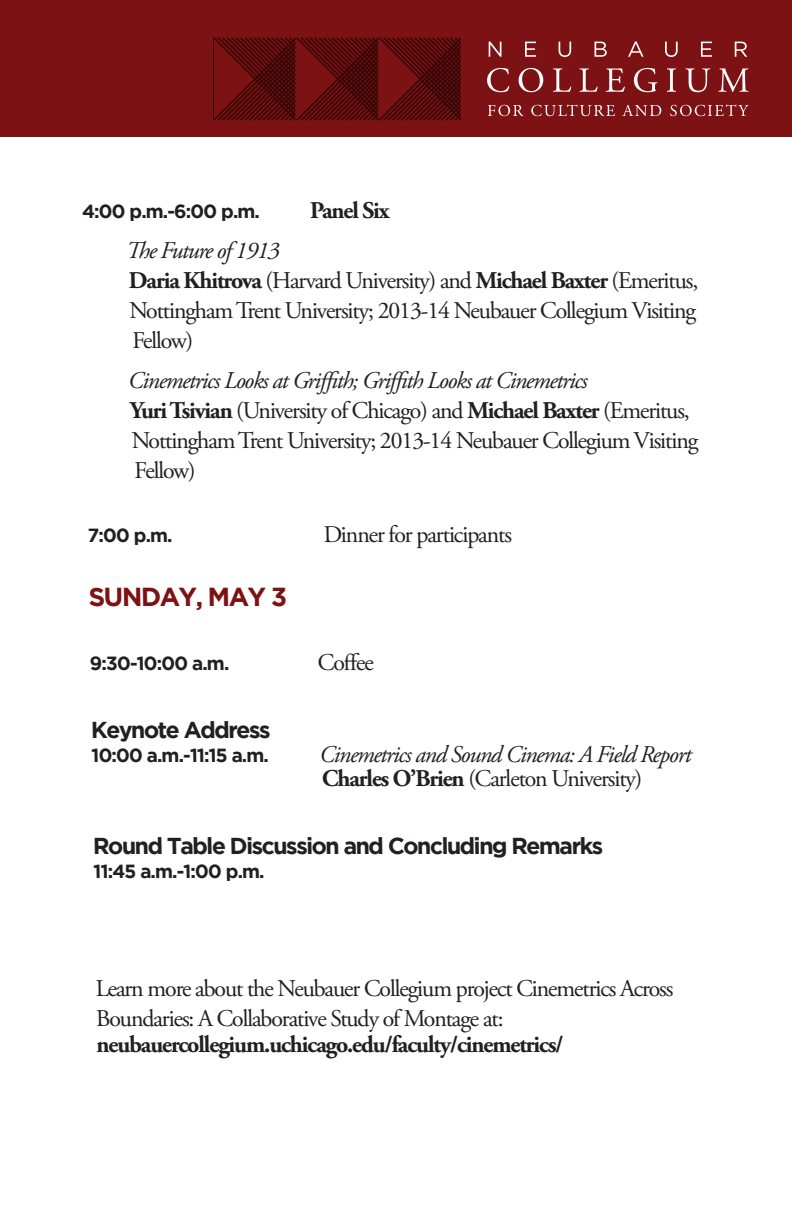
<style>
.page{position:relative;width:792px;height:1224px;background:#fff}
.page>*{position:absolute;margin:0;border:0;box-sizing:border-box;transform-origin:0 0}
.t1{font:700 26px "Gotham";color:#7c1214}
.t2{font:24px/30px "Adobe Garamond Pro";letter-spacing:-.05em;color:#231f20}
.t3{font:italic 24px "Adobe Garamond Pro";letter-spacing:-.05em;color:#231f20}
.t4{font:700 24px "Adobe Garamond Pro";letter-spacing:-.05em;color:#231f20}
.t5{font:700 23px "Gotham";color:#231f20}
.t6{font:700 19px "Gotham";color:#231f20}
.s1{font-weight:700}
</style>
<div class="page">
<div style="left:0;top:0;width:792px;height:136px;background:#7c1214"></div>
<svg style="left:487px;top:68px;width:22px;height:24px"></svg>
<svg style="left:519px;top:68px;width:24px;height:24px"></svg>
<svg style="left:553px;top:68px;width:18px;height:24px"></svg>
<svg style="left:579px;top:68px;width:19px;height:24px"></svg>
<svg style="left:606px;top:68px;width:19px;height:24px"></svg>
<svg style="left:634px;top:68px;width:23px;height:24px"></svg>
<svg style="left:667px;top:68px;width:9px;height:24px"></svg>
<svg style="left:685px;top:68px;width:25px;height:24px"></svg>
<svg style="left:718px;top:68px;width:30px;height:24px"></svg>
<svg style="left:488px;top:105px;width:36px;height:11px"></svg>
<svg style="left:531px;top:104px;width:84px;height:12px"></svg>
<svg style="left:622px;top:105px;width:39px;height:11px"></svg>
<svg style="left:670px;top:104px;width:79px;height:12px"></svg>
<svg style="left:489px;top:42px;width:12px;height:15px"></svg>
<svg style="left:525px;top:42px;width:11px;height:15px"></svg>
<svg style="left:559px;top:42px;width:12px;height:15px"></svg>
<svg style="left:595px;top:42px;width:12px;height:15px"></svg>
<svg style="left:628px;top:41px;width:16px;height:16px"></svg>
<svg style="left:665px;top:42px;width:13px;height:15px"></svg>
<svg style="left:701px;top:42px;width:11px;height:15px"></svg>
<svg style="left:735px;top:42px;width:12px;height:15px"></svg>
<svg style="left:213px;top:38px;width:248px;height:83px"></svg>
<hr style="left:213px;top:38px;width:1px;height:82px;background:#6c5d4d">
<p class="t6" style="left:82px;top:200px;width:180px">4:00 p.m.-6:00 p.m.</p>
<p class="t4" style="left:310px;top:197px;width:81px">Panel Six</p>
<p class="t3" style="left:126px;top:236px;width:155px">The Future of 1913</p>
<p class="t2" style="left:129px;top:266px;width:571px"><span class="s1">Daria Khitrova</span> (Harvard University) and <span class="s1">Michael Baxter</span> (Emeritus,<br>Nottingham Trent University; 2013-14 Neubauer Collegium Visiting</p>
<p class="t2" style="left:132px;top:326px;width:63px">Fellow)</p>
<p class="t3" style="left:128px;top:366px;width:461px">Cinemetrics Looks at Griffith; Griffith Looks at Cinemetrics</p>
<p class="t2" style="left:130px;top:396px;width:562px"><span class="s1">Yuri Tsivian</span> (University of Chicago) and <span class="s1">Michael Baxter</span> (Emeritus,</p>
<p class="t2" style="left:132px;top:426px;width:568px">Nottingham Trent University; 2013-14 Neubauer Collegium Visiting</p>
<p class="t2" style="left:135px;top:456px;width:63px">Fellow)</p>
<p class="t6" style="left:88px;top:524px;width:87px">7:00 p.m.</p>
<p class="t2" style="left:324px;top:520px;width:190px">Dinner for participants</p>
<p class="t1" style="left:89px;top:582px;width:201px">SUNDAY, MAY 3</p>
<p class="t6" style="left:90px;top:652px;width:141px">9:30-10:00 a.m.</p>
<p class="t2" style="left:318px;top:648px;width:58px">Coffee</p>
<p class="t5" style="left:91px;top:717px;width:182px">Keynote Address</p>
<p class="t6" style="left:92px;top:744px;width:179px">10:00 a.m.-11:15 a.m.</p>
<p class="t3" style="left:320px;top:740px;width:374px">Cinemetrics and Sound Cinema: A Field Report</p>
<p class="t2" style="left:322px;top:764px;width:322px"><span class="s1">Charles O’Brien</span> (Carleton University)</p>
<p class="t5" style="left:93px;top:833px;width:512px">Round Table Discussion and Concluding Remarks</p>
<p class="t6" style="left:94px;top:860px;width:173px">11:45 a.m.-1:00 p.m.</p>
<p class="t2" style="left:96px;top:974px;width:580px">Learn more about the Neubauer Collegium project Cinemetrics Across<br>Boundaries: A Collaborative Study of Montage at:</p>
<p class="t4" style="left:97px;top:1031px;width:469px">neubauercollegium.uchicago.edu/faculty/cinemetrics/</p>
</div>
